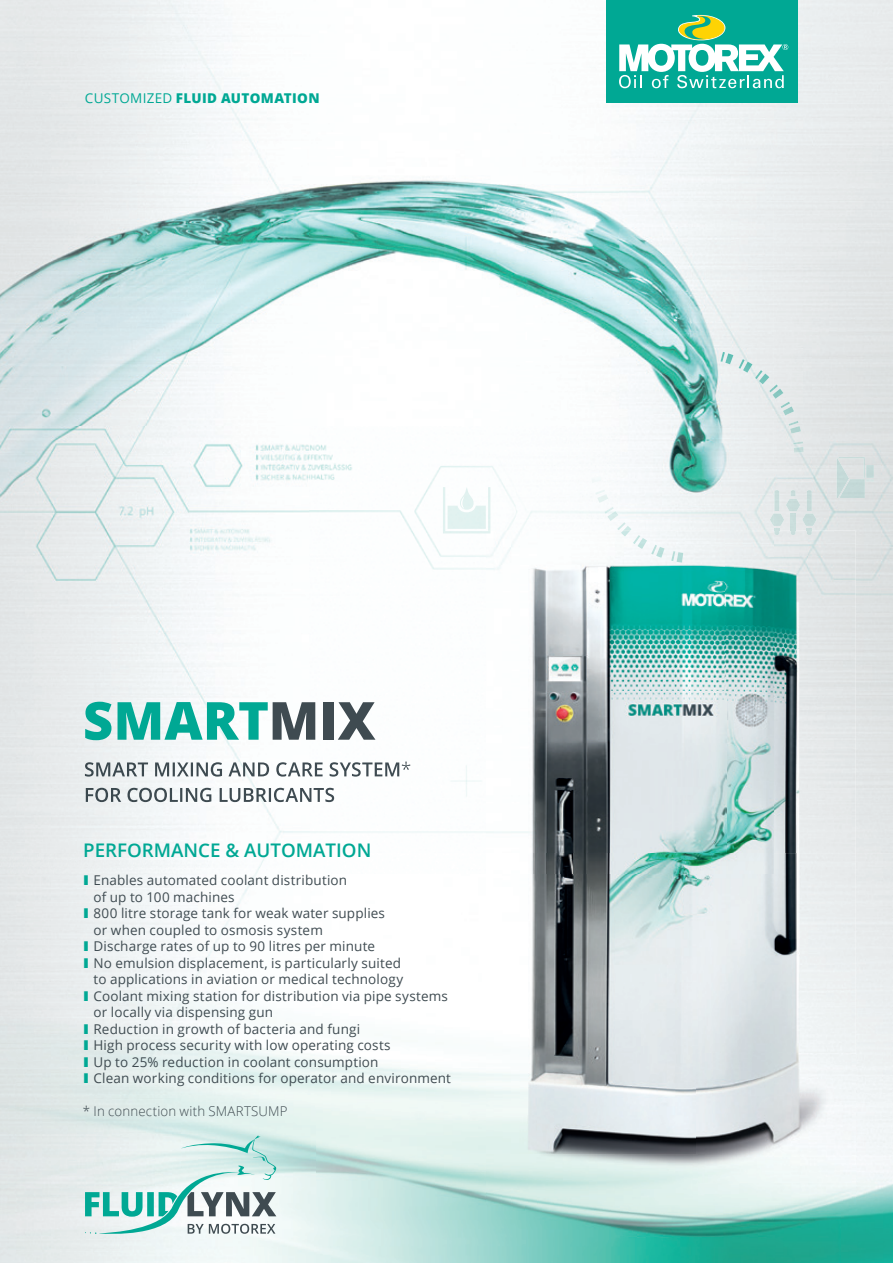
<style>
.page{position:relative;width:893px;height:1263px;background:#fff}
.page>*{position:absolute;margin:0;border:0;box-sizing:border-box;transform-origin:0 0}
.t1{font:800 52.5px "Open Sans";letter-spacing:.005em;color:#00a894}
.t2{font:600 18.75px "Open Sans";color:#00a894}
.t3{font:13.5px "Open Sans";letter-spacing:.01em;color:#3f4b51}
.t4{font:300 13.5px "Open Sans";letter-spacing:.01em;color:#3f4b51}
.t5{font:800 13.5px "Open Sans";letter-spacing:.025em;color:#00a894}
.s1{font-weight:400}
.s2{color:#3f4b51}
.s3{font-weight:800;color:#00a894}
</style>
<div class="page">
<img style="left:0;top:0;width:893px;height:853px">
<img style="left:0;top:107px;width:619px;height:319px">
<img style="left:619px;top:107px;width:155px;height:424px">
<img style="left:0;top:426px;width:516px;height:427px">
<img style="left:516px;top:426px;width:104px;height:105px">
<img style="left:841px;top:853px;width:52px;height:410px">
<img style="left:525px;top:1204px;width:316px;height:59px">
<img style="left:0;top:853px;width:697px;height:21px">
<img style="left:590px;top:471px;width:41px;height:60px">
<img style="left:720px;top:352px;width:49px;height:32px">
<svg style="left:769px;top:384px;width:14px;height:15px"></svg>
<img style="left:780px;top:402px;width:24px;height:51px">
<svg style="left:85px;top:1135px;width:191px;height:101px"></svg>
<img style="left:486px;top:531px;width:370px;height:322px">
<img style="left:486px;top:874px;width:211px;height:330px">
<img style="left:697px;top:853px;width:159px;height:351px">
<img style="left:621px;top:531px;width:62px;height:32px">
<img style="left:837px;top:457px;width:37px;height:41px">
<img style="left:443px;top:487px;width:47px;height:46px">
<img style="left:448px;top:487px;width:38px;height:42px">
<img style="left:774px;top:490px;width:42px;height:36px">
<img style="left:791px;top:514px;width:4px;height:17px">
<svg style="left:791px;top:531px;width:4px;height:4px"></svg>
<svg style="left:807px;top:528px;width:5px;height:7px"></svg>
<svg style="left:770px;top:513px;width:9px;height:22px"></svg>
<div style="left:606px;top:0;width:191px;height:103px;background:#00a894"></div>
<svg style="left:619px;top:15px;width:169px;height:73px"></svg>
<img style="left:85px;top:762px;width:314px;height:15px">
<svg style="left:402px;top:761px;width:8px;height:9px"></svg>
<img style="left:86px;top:788px;width:248px;height:14px">
<p class="t5" style="left:85px;top:88px;width:236px"><span class="s1">CUSTOMIZED</span> FLUID AUTOMATION</p>
<h1 class="t1" style="left:83px;top:681px;width:294px">SMART<span class="s2">MIX</span></h1>
<h2 class="t2" style="left:83px;top:837px;width:290px">PERFORMANCE &amp; AUTOMATION</h2>
<p class="t3" style="left:83px;top:871px;width:266px"><span class="s3">I</span> Enables automated coolant distribution</p>
<p class="t3" style="left:94px;top:888px;width:143px">of up to 100 machines</p>
<p class="t3" style="left:83px;top:904px;width:304px"><span class="s3">I</span> 800 litre storage tank for weak water supplies</p>
<p class="t3" style="left:94px;top:921px;width:231px">or when coupled to osmosis system</p>
<p class="t3" style="left:83px;top:937px;width:294px"><span class="s3">I</span> Discharge rates of up to 90 litres per minute</p>
<p class="t3" style="left:83px;top:954px;width:320px"><span class="s3">I</span> No emulsion displacement, is particularly suited</p>
<p class="t3" style="left:94px;top:970px;width:311px">to applications in aviation or medical technology</p>
<p class="t3" style="left:83px;top:987px;width:367px"><span class="s3">I</span> Coolant mixing station for distribution via pipe systems</p>
<p class="t3" style="left:94px;top:1003px;width:181px">or locally via dispensing gun</p>
<p class="t3" style="left:83px;top:1020px;width:279px"><span class="s3">I</span> Reduction in growth of bacteria and fungi</p>
<p class="t3" style="left:83px;top:1036px;width:309px"><span class="s3">I</span> High process security with low operating costs</p>
<p class="t3" style="left:83px;top:1053px;width:297px"><span class="s3">I</span> Up to 25% reduction in coolant consumption</p>
<p class="t3" style="left:83px;top:1069px;width:370px"><span class="s3">I</span> Clean working conditions for operator and environment</p>
<p class="t4" style="left:83px;top:1102px;width:206px">* In connection with SMARTSUMP</p>
</div>
